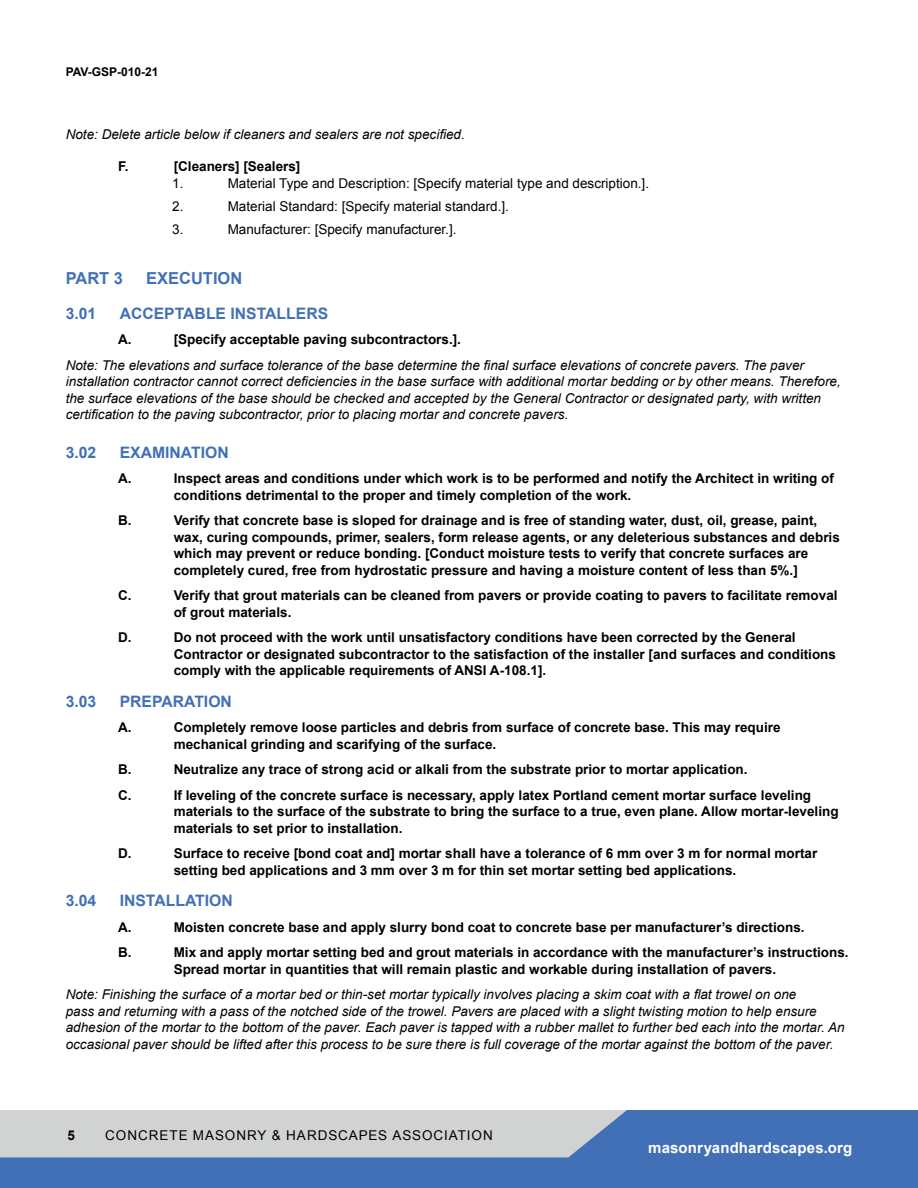
<style>
.page{position:relative;width:918px;height:1188px;background:#fff}
.page>*{position:absolute;margin:0;border:0;box-sizing:border-box;transform-origin:0 0}
.t1{font:700 16.5px "Arial";color:#4270b7}
.t2{font:700 15.75px "Arial";color:#4270b7}
.t3{font:700 15px "Arial";letter-spacing:.01em;color:#fff}
.t4{font:700 13.5px/16.5px "Arial";color:#000}
.t5{font:italic 13.5px/16.5px "Arial";color:#000}
.t6{font:13.5px "Arial";color:#000}
.t7{font:13.5px "Arial";letter-spacing:.07em;color:#000}
.t8{font:700 12px "Arial";color:#000}
</style>
<div class="page">
<svg style="left:0;top:1110px;width:918px;height:78px;background:#7b97c1"></svg>
<p class="t8" style="left:66px;top:65px;width:94px">PAV-GSP-010-21</p>
<p class="t5" style="left:66px;top:126px;width:401px">Note: Delete article below if cleaners and sealers are not specified.</p>
<p class="t4" style="left:118px;top:159px;width:12px">F.</p>
<p class="t4" style="left:174px;top:159px;width:128px">[Cleaners] [Sealers]</p>
<p class="t6" style="left:172px;top:174px;width:13px">1.</p>
<p class="t6" style="left:228px;top:174px;width:423px">Material Type and Description: [Specify material type and description.].</p>
<p class="t6" style="left:172px;top:197px;width:13px">2.</p>
<p class="t6" style="left:228px;top:197px;width:283px">Material Standard: [Specify material standard.].</p>
<p class="t6" style="left:172px;top:221px;width:13px">3.</p>
<p class="t6" style="left:228px;top:221px;width:230px">Manufacturer: [Specify manufacturer.].</p>
<p class="t1" style="left:66px;top:272px;width:59px">PART 3</p>
<p class="t1" style="left:146px;top:272px;width:98px">EXECUTION</p>
<p class="t2" style="left:66px;top:307px;width:32px">3.01</p>
<p class="t2" style="left:120px;top:307px;width:210px">ACCEPTABLE INSTALLERS</p>
<p class="t4" style="left:118px;top:333px;width:15px">A.</p>
<p class="t4" style="left:174px;top:333px;width:289px">[Specify acceptable paving subcontractors.].</p>
<p class="t5" style="left:66px;top:357px;width:777px">Note: The elevations and surface tolerance of the base determine the final surface elevations of concrete pavers. The paver installation contractor cannot correct deficiencies in the base surface with additional mortar bedding or by other means. Therefore, the surface elevations of the base should be checked and accepted by the General Contractor or designated party, with written certification to the paving subcontractor, prior to placing mortar and concrete pavers.</p>
<p class="t2" style="left:66px;top:446px;width:32px">3.02</p>
<p class="t2" style="left:120px;top:446px;width:111px">EXAMINATION</p>
<p class="t4" style="left:118px;top:471px;width:15px">A.</p>
<p class="t4" style="left:174px;top:471px;width:662px">Inspect areas and conditions under which work is to be performed and notify the Architect in writing of conditions detrimental to the proper and timely completion of the work.</p>
<p class="t4" style="left:118px;top:513px;width:15px">B.</p>
<p class="t4" style="left:174px;top:513px;width:668px">Verify that concrete base is sloped for drainage and is free of standing water, dust, oil, grease, paint, wax, curing compounds, primer, sealers, form release agents, or any deleterious substances and debris which may prevent or reduce bonding. [Conduct moisture tests to verify that concrete surfaces are completely cured, free from hydrostatic pressure and having a moisture content of less than 5%.]</p>
<p class="t4" style="left:118px;top:588px;width:15px">C.</p>
<p class="t4" style="left:174px;top:588px;width:665px">Verify that grout materials can be cleaned from pavers or provide coating to pavers to facilitate removal of grout materials.</p>
<p class="t4" style="left:118px;top:630px;width:15px">D.</p>
<p class="t4" style="left:174px;top:630px;width:664px">Do not proceed with the work until unsatisfactory conditions have been corrected by the General<br>Contractor or designated subcontractor to the satisfaction of the installer [and surfaces and conditions comply with the applicable requirements of ANSI A-108.1].</p>
<p class="t2" style="left:66px;top:695px;width:32px">3.03</p>
<p class="t2" style="left:120px;top:695px;width:114px">PREPARATION</p>
<p class="t4" style="left:118px;top:720px;width:15px">A.</p>
<p class="t4" style="left:174px;top:720px;width:608px">Completely remove loose particles and debris from surface of concrete base. This may require mechanical grinding and scarifying of the surface.</p>
<p class="t4" style="left:118px;top:762px;width:15px">B.</p>
<p class="t4" style="left:174px;top:762px;width:575px">Neutralize any trace of strong acid or alkali from the substrate prior to mortar application.</p>
<p class="t4" style="left:118px;top:788px;width:15px">C.</p>
<p class="t4" style="left:174px;top:788px;width:666px">If leveling of the concrete surface is necessary, apply latex Portland cement mortar surface leveling materials to the surface of the substrate to bring the surface to a true, even plane. Allow mortar-leveling materials to set prior to installation.</p>
<p class="t4" style="left:118px;top:846px;width:15px">D.</p>
<p class="t4" style="left:174px;top:846px;width:645px">Surface to receive [bond coat and] mortar shall have a tolerance of 6 mm over 3 m for normal mortar setting bed applications and 3 mm over 3 m for thin set mortar setting bed applications.</p>
<p class="t2" style="left:66px;top:895px;width:32px">3.04</p>
<p class="t2" style="left:120px;top:895px;width:115px">INSTALLATION</p>
<p class="t4" style="left:118px;top:920px;width:15px">A.</p>
<p class="t4" style="left:174px;top:920px;width:632px">Moisten concrete base and apply slurry bond coat to concrete base per manufacturer’s directions.</p>
<p class="t4" style="left:118px;top:945px;width:15px">B.</p>
<p class="t4" style="left:174px;top:945px;width:677px">Mix and apply mortar setting bed and grout materials in accordance with the manufacturer’s instructions.<br>Spread mortar in quantities that will remain plastic and workable during installation of pavers.</p>
<p class="t5" style="left:66px;top:986px;width:780px">Note: Finishing the surface of a mortar bed or thin-set mortar typically involves placing a skim coat with a flat trowel on one<br>pass and returning with a pass of the notched side of the trowel. Pavers are placed with a slight twisting motion to help ensure adhesion of the mortar to the bottom of the paver. Each paver is tapped with a rubber mallet to further bed each into the mortar. An occasional paver should be lifted after this process to be sure there is full coverage of the mortar against the bottom of the paver.</p>
<p class="t4" style="left:67px;top:1128px;width:9px">5</p>
<p class="t7" style="left:105px;top:1127px;width:389px">CONCRETE MASONRY &amp; HARDSCAPES ASSOCIATION</p>
<p class="t3" style="left:648px;top:1143px;width:206px">masonryandhardscapes.org</p>
</div>
